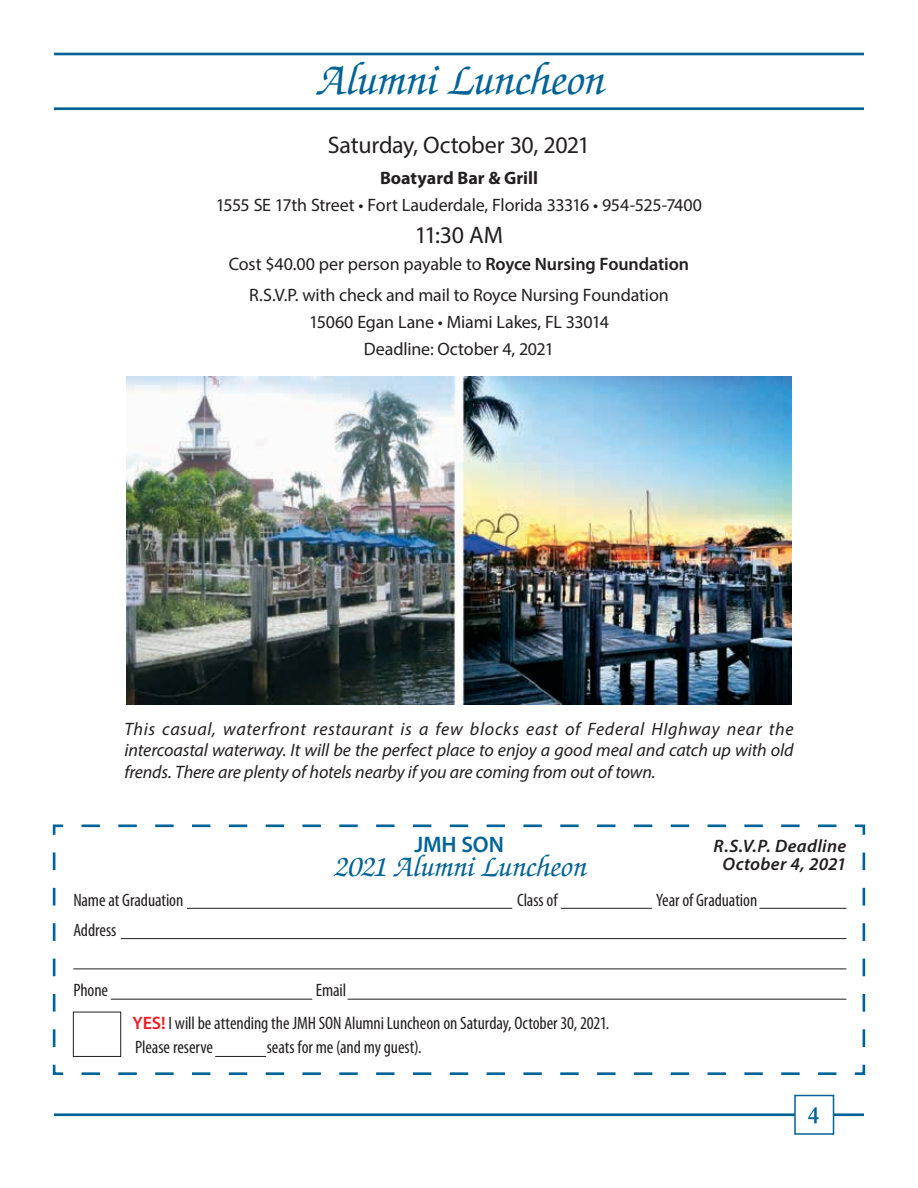
<style>
.page{position:relative;width:918px;height:1188px;background:#fff}
.page>*{position:absolute;margin:0;border:0;box-sizing:border-box;transform-origin:0 0}
.t1{font:italic 500 45px "Zapf Chancery";letter-spacing:.005em;color:#006397}
.t2{font:italic 500 30px "Zapf Chancery";letter-spacing:.005em;color:#006397}
.t3{font:700 24.45px "Garamond";color:#006397}
.t4{font:24px "Myriad Pro";letter-spacing:-.01em;color:#231f20}
.t5{font:600 22.5px "Myriad Pro";letter-spacing:-.005em;color:#006397}
.t6{font:italic 18px/21.6px "Myriad Pro";letter-spacing:-.01em;color:#231f20;text-align:justify}
.t7{font:18px/31.5px "Myriad Pro";letter-spacing:-.01em;color:#231f20;text-align:center}
.t8{font:condensed 18px/24px "Myriad Pro";letter-spacing:-.005em;color:#231f20}
.t9{font:italic 600 18px/18px "Myriad Pro";letter-spacing:.02em;color:#231f20;text-align:center}
.t10{font:700 18px "Myriad Pro";color:#231f20}
.s1{font-weight:600}
.s2{font-weight:600;font-stretch:normal;color:#ed1c24}
</style>
<div class="page">
<img style="left:127px;top:377px;width:664px;height:328px">
<hr style="left:54px;top:1113px;width:810px;height:3px;background:#006397">
<div style="left:794px;top:1095px;width:40px;height:40px;background:#fff;border:2px solid #006397"></div>
<hr style="left:54px;top:53px;width:810px;height:2px;background:#006397">
<hr style="left:54px;top:107px;width:810px;height:3px;background:#006397">
<svg style="left:854px;top:1064px;width:12px;height:11px"></svg>
<svg style="left:81px;top:1072px;width:755px;height:3px"></svg>
<svg style="left:52px;top:1064px;width:12px;height:11px"></svg>
<svg style="left:53px;top:852px;width:2px;height:195px"></svg>
<svg style="left:52px;top:824px;width:12px;height:11px"></svg>
<svg style="left:82px;top:824px;width:755px;height:3px"></svg>
<svg style="left:854px;top:824px;width:12px;height:11px"></svg>
<svg style="left:863px;top:852px;width:2px;height:195px"></svg>
<div style="left:73px;top:1012px;width:48px;height:45px;border:1px solid #231f20"></div>
<hr style="left:187px;top:908px;width:325px;height:1px;background:#231f20">
<hr style="left:121px;top:938px;width:725px;height:1px;background:#231f20">
<hr style="left:73px;top:969px;width:773px;height:1px;background:#231f20">
<hr style="left:111px;top:999px;width:201px;height:1px;background:#231f20">
<hr style="left:348px;top:999px;width:498px;height:1px;background:#231f20">
<hr style="left:759px;top:908px;width:87px;height:1px;background:#231f20">
<hr style="left:561px;top:908px;width:91px;height:1px;background:#231f20">
<hr style="left:215px;top:1056px;width:51px;height:1px;background:#231f20">
<h1 class="t1" style="left:316px;top:57px;width:288px">Alumni Luncheon</h1>
<h3 class="t4" style="left:328px;top:130px;width:264px">Saturday, October 30, 2021</h3>
<p class="t10" style="left:380px;top:167px;width:159px">Boatyard Bar &amp; Grill</p>
<p class="t7" style="left:216px;top:189px;width:488px">1555 SE 17th Street • Fort Lauderdale, Florida 33316 • 954-525-7400</p>
<h3 class="t4" style="left:415px;top:220px;width:90px">11:30 AM</h3>
<p class="t7" style="left:229px;top:248px;width:462px">Cost $40.00 per person payable to <span class="s1">Royce Nursing Foundation<br></span>R.S.V.P. with check and mail to Royce Nursing Foundation</p>
<p class="t7" style="left:309px;top:309px;width:301px;line-height:27px">15060 Egan Lane • Miami Lakes, FL 33014<br>Deadline: October 4, 2021</p>
<p class="t6" style="left:124px;top:717px;width:671px">This casual, waterfront restaurant is a few blocks east of Federal HIghway near the intercoastal waterway. It will be the perfect place to enjoy a good meal and catch up with old frends. There are plenty of hotels nearby if you are coming from out of town.</p>
<p class="t5" style="left:414px;top:830px;width:91px">JMH SON</p>
<h2 class="t2" style="left:333px;top:851px;width:253px">2021 Alumni Luncheon</h2>
<p class="t9" style="left:714px;top:836px;width:134px">R.S.V.P. Deadline<br>October 4, 2021</p>
<p class="t8" style="left:73px;top:889px;width:112px">Name at Graduation</p>
<p class="t8" style="left:517px;top:889px;width:42px">Class of</p>
<p class="t8" style="left:656px;top:889px;width:103px">Year of Graduation</p>
<p class="t8" style="left:73px;top:919px;width:45px">Address</p>
<p class="t8" style="left:73px;top:979px;width:36px">Phone</p>
<p class="t8" style="left:316px;top:979px;width:32px">Email</p>
<p class="t8" style="left:132px;top:1012px;width:479px"><span class="s2">YES!</span> I will be attending the JMH SON Alumni Luncheon on Saturday, October 30, 2021.<br>Please reserve</p>
<p class="t8" style="left:267px;top:1036px;width:156px">seats for me (and my guest).</p>
<h3 class="t3" style="left:808px;top:1100px;width:13px">4</h3>
</div>
